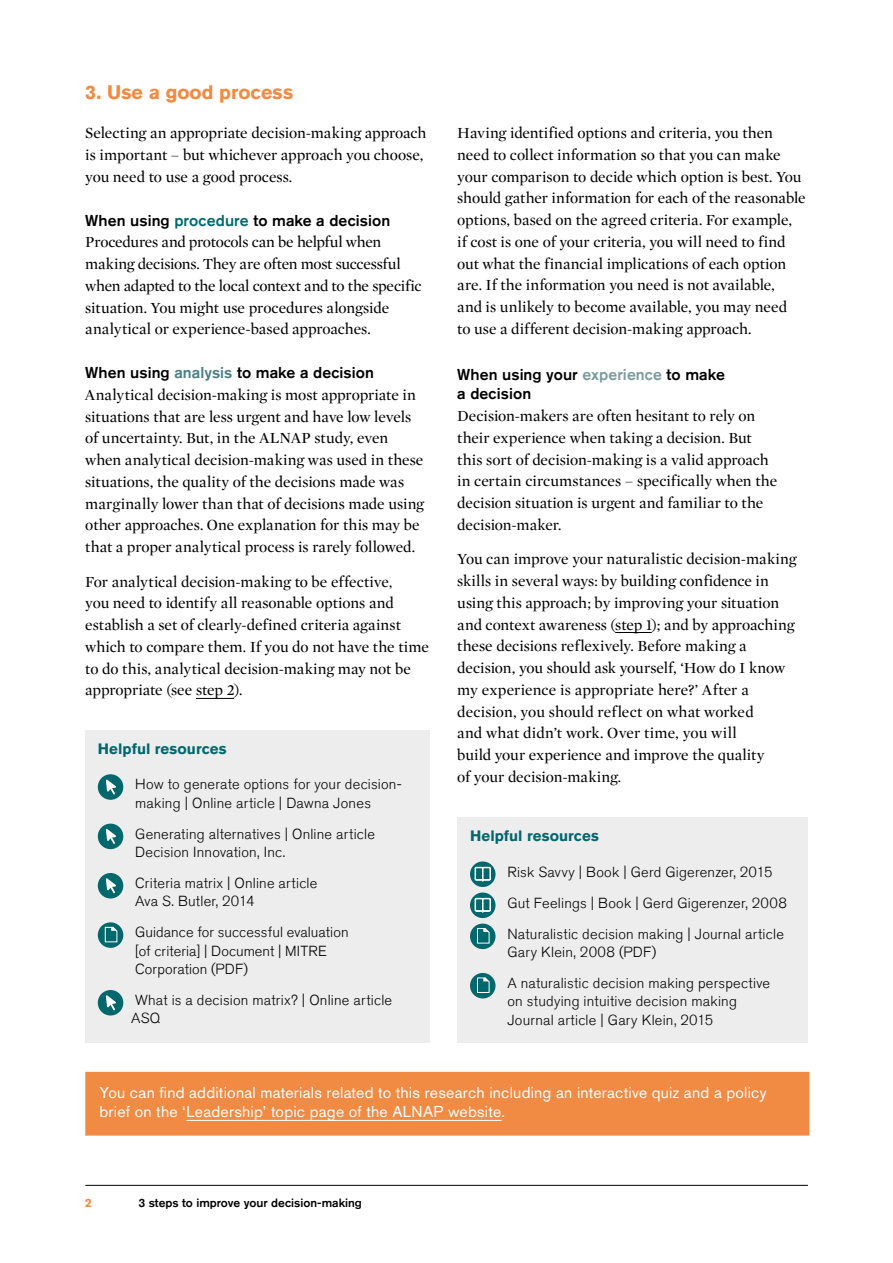
<style>
.page{position:relative;width:893px;height:1263px;background:#fff}
.page>*{position:absolute;margin:0;border:0;box-sizing:border-box;transform-origin:0 0}
.t1{font:700 19.5px "Akzidenz Grotesk Std";color:#f18a42}
.t2{font:15.75px/21.8px "Mercury Display";letter-spacing:-.005em;color:#000}
.t3{font:15.75px/19.5px "Akzidenz Grotesk Std";letter-spacing:.015em;color:#fff}
.t4{font:500 15.75px/19.5px "Akzidenz Grotesk Std";letter-spacing:.005em;color:#000}
.t5{font:700 15px "Akzidenz Grotesk Std";letter-spacing:.01em;color:#00676d}
.t6{font:300 14.55px/18.3px "Akzidenz Grotesk Std";letter-spacing:.015em;color:#000}
.t7{font:500 12px "Akzidenz Grotesk Std";color:#000}
.t8{font:700 12px "Akzidenz Grotesk Std";color:#f18a42}
.s1{color:#00676d}
.s2{color:#487f85}
.s3{color:#799ba0}
</style>
<div class="page">
<hr style="left:892px;top:0;width:1px;height:1263px;background:#e8edee">
<hr style="left:196px;top:698px;width:38px;height:1px;background:#000">
<hr style="left:615px;top:632px;width:37px;height:1px;background:#000">
<div style="left:85px;top:730px;width:344px;height:312px;background:#ededed"></div>
<div style="left:98px;top:774px;width:25px;height:26px;background:#00676d;border-radius:50%"></div>
<svg style="left:106px;top:779px;width:10px;height:15px"></svg>
<div style="left:98px;top:824px;width:25px;height:25px;background:#00676d;border-radius:50%"></div>
<svg style="left:106px;top:829px;width:10px;height:15px"></svg>
<div style="left:98px;top:873px;width:25px;height:25px;background:#00676d;border-radius:50%"></div>
<svg style="left:106px;top:878px;width:10px;height:15px"></svg>
<div style="left:98px;top:922px;width:25px;height:26px;background:#00676d;border-radius:50%"></div>
<svg style="left:104px;top:926px;width:14px;height:17px"></svg>
<div style="left:98px;top:990px;width:25px;height:25px;background:#00676d;border-radius:50%"></div>
<svg style="left:106px;top:995px;width:10px;height:15px"></svg>
<div style="left:457px;top:817px;width:351px;height:225px;background:#ededed"></div>
<svg style="left:470px;top:861px;width:25px;height:26px"></svg>
<svg style="left:475px;top:867px;width:16px;height:15px"></svg>
<svg style="left:470px;top:892px;width:25px;height:26px"></svg>
<svg style="left:475px;top:898px;width:16px;height:15px"></svg>
<div style="left:470px;top:923px;width:25px;height:26px;background:#00676d;border-radius:50%"></div>
<svg style="left:477px;top:928px;width:13px;height:16px"></svg>
<div style="left:470px;top:973px;width:25px;height:25px;background:#00676d;border-radius:50%"></div>
<svg style="left:477px;top:977px;width:13px;height:16px"></svg>
<div style="left:86px;top:1072px;width:723px;height:63px;background:#f18a42"></div>
<hr style="left:186px;top:1120px;width:316px;height:1px;background:#fff">
<hr style="left:85px;top:1185px;width:723px;height:1px;background:#000">
<p class="t1" style="left:85px;top:81px;width:209px">3. Use a good process</p>
<p class="t2" style="left:85px;top:121px;width:343px">Selecting an appropriate decision-making approach is important – but whichever approach you choose, you need to use a good process.</p>
<p class="t4" style="left:85px;top:210px;width:306px">When using <span class="s1">procedure</span> to make a decision</p>
<p class="t2" style="left:85px;top:231px;width:338px">Procedures and protocols can be helpful when making decisions. They are often most successful when adapted to the local context and to the specific situation. You might use procedures alongside analytical or experience-based approaches.</p>
<p class="t4" style="left:85px;top:363px;width:290px">When using <span class="s2">analysis</span> to make a decision</p>
<p class="t2" style="left:85px;top:383px;width:340px">Analytical decision-making is most appropriate in situations that are less urgent and have low levels of uncertainty. But, in the ALNAP study, even when analytical decision-making was used in these situations, the quality of the decisions made was marginally lower than that of decisions made using other approaches. One explanation for this may be that a proper analytical process is rarely followed.</p>
<p class="t2" style="left:85px;top:570px;width:345px">For analytical decision-making to be effective,<br>you need to identify all reasonable options and establish a set of clearly-defined criteria against which to compare them. If you do not have the time to do this, analytical decision-making may not be appropriate (see step 2).</p>
<p class="t5" style="left:98px;top:740px;width:130px">Helpful resources</p>
<p class="t6" style="left:135px;top:775px;width:268px">How to generate options for your decision&shy;making | Online article | Dawna Jones</p>
<p class="t6" style="left:135px;top:825px;width:241px">Generating alternatives | Online article<br>Decision Innovation, Inc.</p>
<p class="t6" style="left:135px;top:874px;width:184px">Criteria matrix | Online article<br>Ava S. Butler, 2014</p>
<p class="t6" style="left:135px;top:923px;width:215px">Guidance for successful evaluation [of criteria] | Document | MITRE<br>Corporation (PDF)</p>
<p class="t6" style="left:131px;top:991px;width:262px">What is a decision matrix? | Online article<br>ASQ</p>
<p class="t2" style="left:457px;top:121px;width:350px">Having identified options and criteria, you then need to collect information so that you can make your comparison to decide which option is best. You should gather information for each of the reasonable options, based on the agreed criteria. For example,<br>if cost is one of your criteria, you will need to find out what the financial implications of each option are. If the information you need is not available,<br>and is unlikely to become available, you may need<br>to use a different decision-making approach.</p>
<p class="t4" style="left:457px;top:364px;width:269px">When using your <span class="s3">experience</span> to make a decision</p>
<p class="t2" style="left:457px;top:404px;width:321px">Decision-makers are often hesitant to rely on their experience when taking a decision. But this sort of decision-making is a valid approach in certain circumstances – specifically when the decision situation is urgent and familiar to the decision-maker.</p>
<p class="t2" style="left:457px;top:548px;width:341px">You can improve your naturalistic decision-making skills in several ways: by building confidence in using this approach; by improving your situation and context awareness (step 1); and by approaching these decisions reflexively. Before making a decision, you should ask yourself, ‘How do I know my experience is appropriate here?’ After a decision, you should reflect on what worked<br>and what didn’t work. Over time, you will<br>build your experience and improve the quality<br>of your decision-making.</p>
<p class="t5" style="left:470px;top:827px;width:130px">Helpful resources</p>
<p class="t6" style="left:507px;top:856px;width:281px;line-height:31px">Risk Savvy | Book | Gerd Gigerenzer, 2015<br>Gut Feelings | Book | Gerd Gigerenzer, 2008<br>Naturalistic decision making | Journal article</p>
<p class="t6" style="left:507px;top:937px;width:264px;line-height:31px">Gary Klein, 2008 (PDF)<br>A naturalistic decision making perspective</p>
<p class="t6" style="left:507px;top:992px;width:231px">on studying intuitive decision making<br>Journal article | Gary Klein, 2015</p>
<p class="t3" style="left:100px;top:1082px;width:668px">You can find additional materials related to this research including an interactive quiz and a policy brief on the ‘Leadership’ topic page of the ALNAP website.</p>
<p class="t8" style="left:85px;top:1196px;width:8px">2</p>
<p class="t7" style="left:138px;top:1195px;width:225px">3 steps to improve your decision-making</p>
</div>
